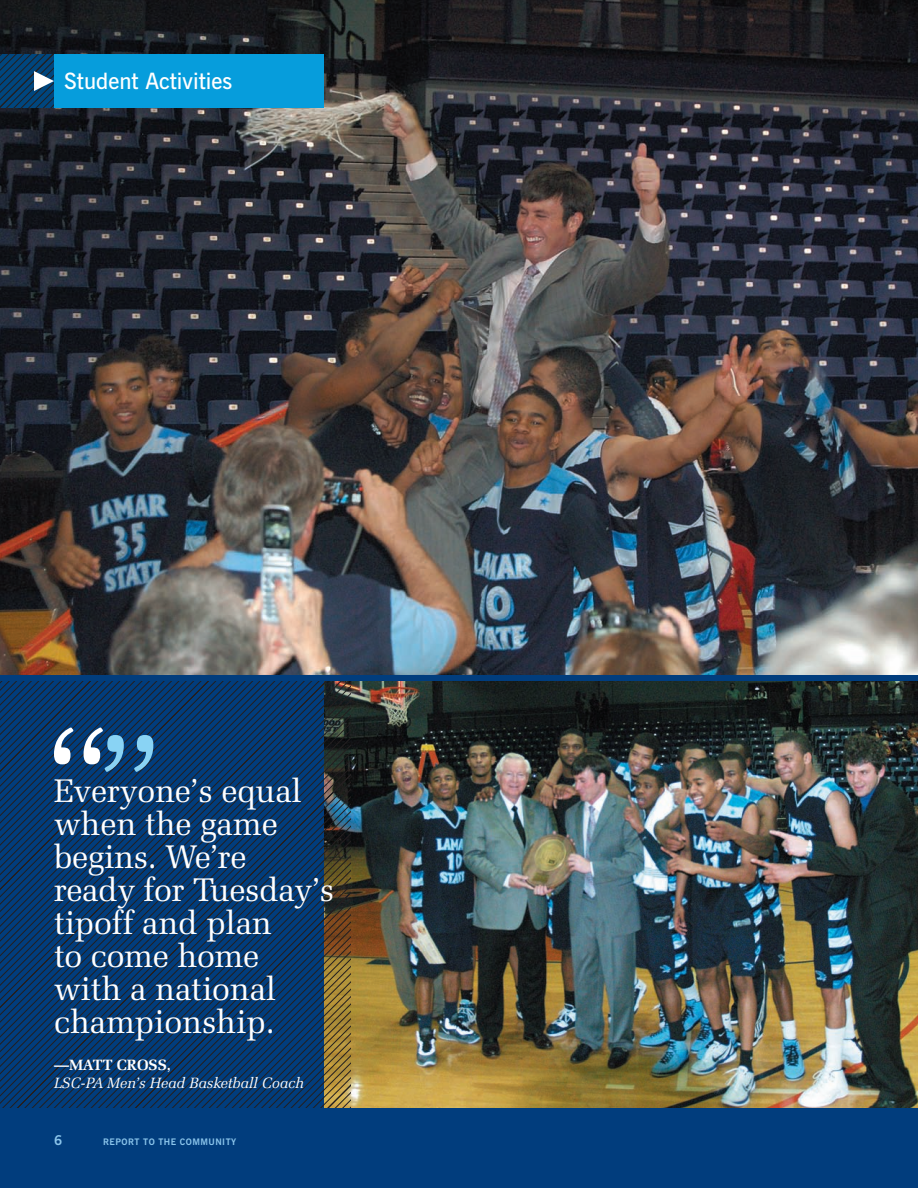
<style>
.page{position:relative;width:918px;height:1188px;background:#013d7d}
.page>*{position:absolute;margin:0;border:0;box-sizing:border-box;transform-origin:0 0}
.t1{font:33px/33px "Zapf Elliptical 711 BT";letter-spacing:-.005em;color:#fff}
.t2{font:600 22.5px "News Gothic BT";color:#fff}
.t3{font:italic 15px "Zapf Elliptical 711 BT";color:#fff}
.t4{font:700 15px "Zapf Elliptical 711 BT";color:#fff}
.t5{font:700 13.5px "News Gothic BT";color:#8bc5eb}
.t6{font:700 9px "News Gothic BT";letter-spacing:.05em;color:#8bc5eb}
</style>
<div class="page">
<img style="left:0;top:0;width:918px;height:675px">
<div style="left:0;top:54px;width:324px;height:54px;background:#069ddc"></div>
<svg style="left:0;top:54px;width:54px;height:54px;background:#174b74"></svg>
<img style="left:350px;top:682px;width:568px;height:425px">
<svg style="left:0;top:682px;width:350px;height:425px"></svg>
<svg style="left:54px;top:728px;width:99px;height:44px"></svg>
<p class="t2" style="left:64px;top:67px;width:170px">Student Activities</p>
<p class="t1" style="left:54px;top:774px;width:282px">Everyone’s equal when the game begins. We’re ready for Tuesday’s tipoff and plan<br>to come home with a national championship.</p>
<p class="t4" style="left:54px;top:1056px;width:118px">—MATT CROSS ,</p>
<p class="t3" style="left:54px;top:1074px;width:252px">LSC--PA Men’s Head Basketball Coach</p>
<p class="t5" style="left:54px;top:1132px;width:10px">6</p>
<p class="t6" style="left:103px;top:1136px;width:135px">REPORT TO THE COMMUNITY</p>
</div>
